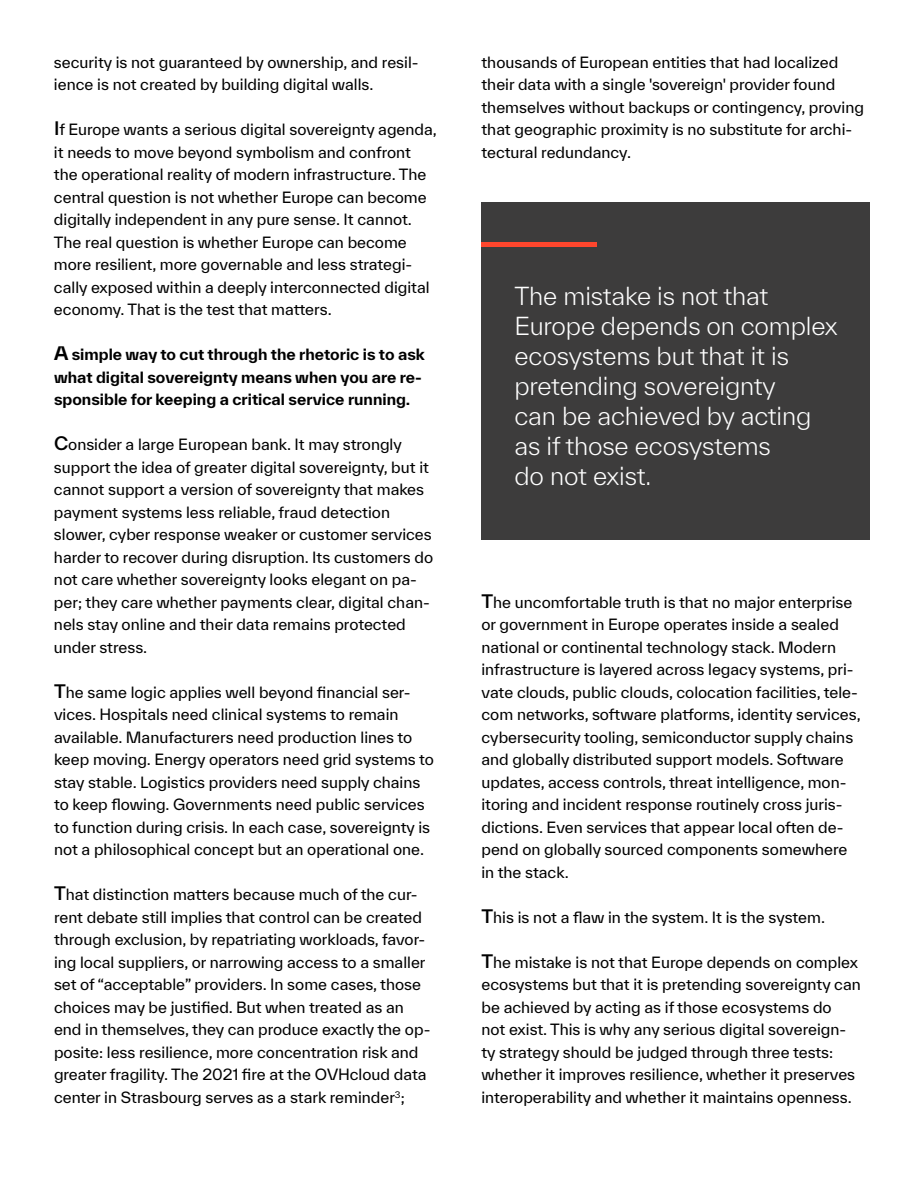
<style>
.page{position:relative;width:918px;height:1188px;background:#fff}
.page>*{position:absolute;margin:0;border:0;box-sizing:border-box;transform-origin:0 0}
.t1{font:300 24px/30px "TWK Everett";letter-spacing:-.005em;color:#fff}
.t2{font:15px/22.5px "TWK Everett";color:#000}
.t3{font:700 15px/22.5px "TWK Everett";color:#000}
.s1{font-weight:500;font-size:18px}
.s2{font-size:18px}
</style>
<div class="page">
<div style="left:482px;top:202px;width:388px;height:338px;background:#3d3c3c"></div>
<div style="left:482px;top:242px;width:115px;height:5px;background:#ff462d"></div>
<p class="t2" style="left:54px;top:50px;width:366px">security is not guaranteed by ownership, and resil&shy;ience is not created by building digital walls.</p>
<p class="t2" style="left:54px;top:118px;width:384px"><span class="s1">I</span>f Europe wants a serious digital sovereignty agenda, it needs to move beyond symbolism and confront the operational reality of modern infrastructure. The central question is not whether Europe can become digitally independent in any pure sense. It cannot.<br>The real question is whether Europe can become more resilient, more governable and less strategi&shy;cally exposed within a deeply interconnected digital economy. That is the test that matters.</p>
<p class="t3" style="left:54px;top:343px;width:372px"><span class="s2">A</span> simple way to cut through the rhetoric is to ask what digital sovereignty means when you are re&shy;sponsible for keeping a critical service running.</p>
<p class="t2" style="left:54px;top:433px;width:381px"><span class="s1">C</span>onsider a large European bank. It may strongly support the idea of greater digital sovereignty, but it cannot support a version of sovereignty that makes payment systems less reliable, fraud detection slower, cyber response weaker or customer services harder to recover during disruption. Its customers do not care whether sovereignty looks elegant on pa&shy;per; they care whether payments clear, digital chan&shy;nels stay online and their data remains protected under stress.</p>
<p class="t2" style="left:54px;top:680px;width:382px"><span class="s1">T</span>he same logic applies well beyond financial ser&shy;vices. Hospitals need clinical systems to remain available. Manufacturers need production lines to keep moving. Energy operators need grid systems to stay stable. Logistics providers need supply chains to keep flowing. Governments need public services to function during crisis. In each case, sovereignty is not a philosophical concept but an operational one.</p>
<p class="t2" style="left:54px;top:883px;width:378px"><span class="s1">T</span>hat distinction matters because much of the cur&shy;rent debate still implies that control can be created through exclusion, by repatriating workloads, favor&shy;ing local suppliers, or narrowing access to a smaller set of “acceptable” providers. In some cases, those choices may be justified. But when treated as an end in themselves, they can produce exactly the op&shy;posite: less resilience, more concentration risk and greater fragility. The 2021 fire at the OVHcloud data center in Strasbourg serves as a stark reminder<sup>3</sup>;</p>
<p class="t2" style="left:482px;top:50px;width:384px">thousands of European entities that had localized their data with a single 'sovereign' provider found themselves without backups or contingency, proving that geographic proximity is no substitute for archi&shy;tectural redundancy.</p>
<h1 class="t1" style="left:514px;top:281px;width:325px">The mistake is not that<br>Europe depends on complex ecosystems but that it is pretending sovereignty<br>can be achieved by acting as if those ecosystems<br>do not exist.</h1>
<p class="t2" style="left:481px;top:590px;width:381px"><span class="s1">T</span>he uncomfortable truth is that no major enterprise or government in Europe operates inside a sealed national or continental technology stack. Modern infrastructure is layered across legacy systems, pri&shy;vate clouds, public clouds, colocation facilities, tele&shy;com networks, software platforms, identity services, cybersecurity tooling, semiconductor supply chains and globally distributed support models. Software updates, access controls, threat intelligence, mon&shy;itoring and incident response routinely cross juris&shy;dictions. Even services that appear local often de&shy;pend on globally sourced components somewhere in the stack.</p>
<p class="t2" style="left:482px;top:905px;width:345px"><span class="s1">T</span>his is not a flaw in the system. It is the system.</p>
<p class="t2" style="left:481px;top:950px;width:381px"><span class="s1">T</span>he mistake is not that Europe depends on complex ecosystems but that it is pretending sovereignty can be achieved by acting as if those ecosystems do<br>not exist. This is why any serious digital sovereign&shy;ty strategy should be judged through three tests: whether it improves resilience, whether it preserves interoperability and whether it maintains openness.</p>
</div>
